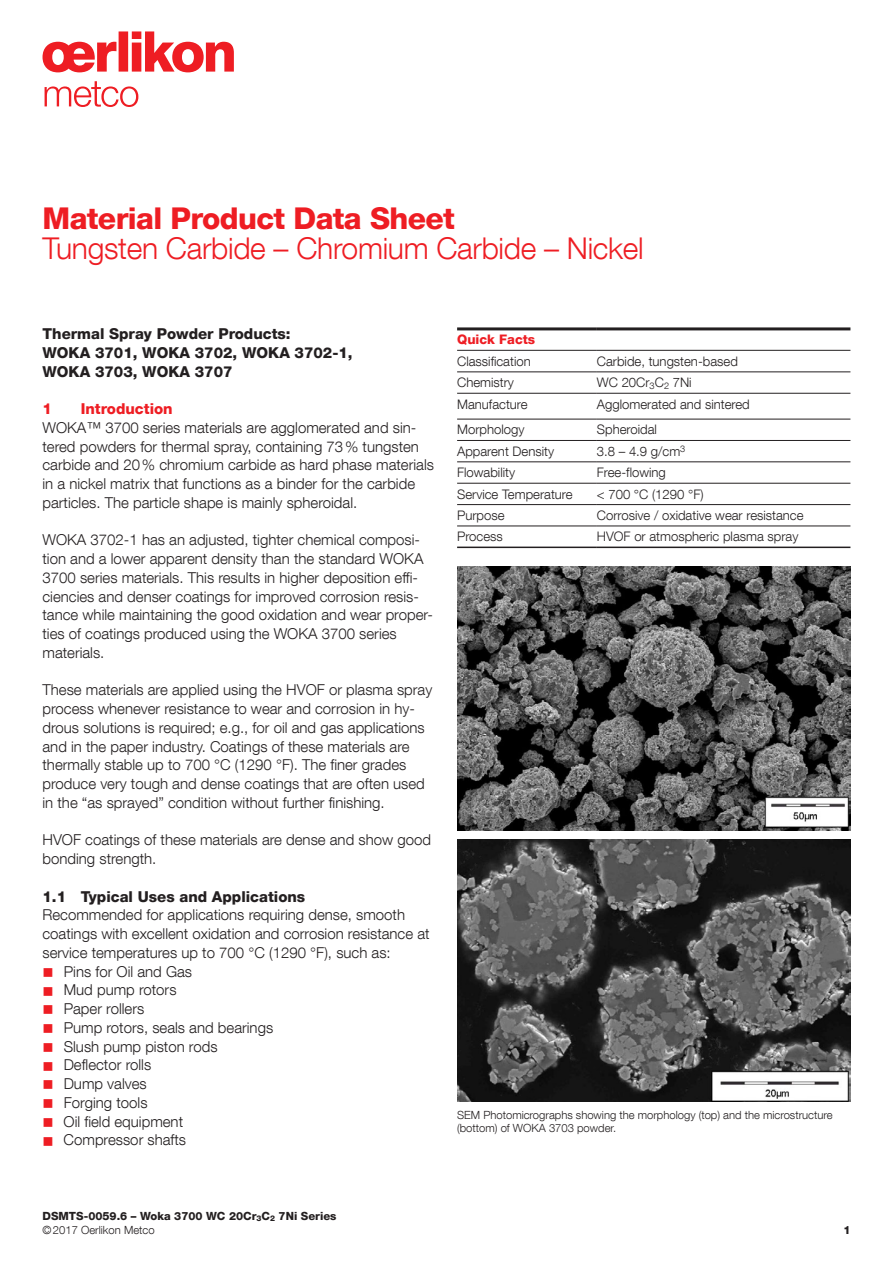
<style>
.page{position:relative;width:893px;height:1263px;background:#fff}
.page>*{position:absolute;margin:0;border:0;box-sizing:border-box;transform-origin:0 0}
.t1{font:300 30px "Helvetica Neue LT Com";letter-spacing:-.01em;color:#ee1d23}
.t2{font:800 30px "Helvetica Neue LT Com";letter-spacing:-.02em;color:#ee1d23}
.t3{font:300 15px/18.8px "Helvetica Neue LT Com";color:#231f20}
.t4{font:800 15px/18.8px "Helvetica Neue LT Com";color:#231f20}
.t5{font:800 15px "Helvetica Neue LT Com";color:#ee1d23}
.t6{font:300 13.2px "Helvetica Neue LT Com";color:#231f20}
.t7{font:800 13.2px "Helvetica Neue LT Com";color:#ee1d23}
.t8{font:300 11.25px/13.2px "Helvetica Neue LT Com";color:#231f20}
.t9{font:800 11.25px/14.1px "Helvetica Neue LT Com";color:#231f20}
.s1{color:#ee1d23}
.s2{font-weight:300}
</style>
<div class="page">
<svg style="left:43px;top:31px;width:191px;height:41px"></svg>
<svg style="left:45px;top:81px;width:93px;height:26px"></svg>
<hr style="left:457px;top:372px;width:140px;height:1px;background:#231f20">
<hr style="left:597px;top:372px;width:253px;height:1px;background:#231f20">
<hr style="left:457px;top:393px;width:140px;height:1px;background:#231f20">
<hr style="left:597px;top:393px;width:253px;height:1px;background:#231f20">
<hr style="left:457px;top:419px;width:140px;height:1px;background:#231f20">
<hr style="left:597px;top:419px;width:253px;height:1px;background:#231f20">
<hr style="left:457px;top:440px;width:140px;height:1px;background:#231f20">
<hr style="left:597px;top:440px;width:253px;height:1px;background:#231f20">
<hr style="left:457px;top:462px;width:140px;height:1px;background:#231f20">
<hr style="left:597px;top:462px;width:253px;height:1px;background:#231f20">
<hr style="left:457px;top:483px;width:140px;height:1px;background:#231f20">
<hr style="left:597px;top:483px;width:253px;height:1px;background:#231f20">
<hr style="left:457px;top:504px;width:140px;height:1px;background:#231f20">
<hr style="left:597px;top:504px;width:253px;height:1px;background:#231f20">
<hr style="left:457px;top:526px;width:140px;height:1px;background:#231f20">
<hr style="left:597px;top:526px;width:253px;height:1px;background:#231f20">
<hr style="left:457px;top:327px;width:140px;height:3px;background:#231f20">
<hr style="left:597px;top:327px;width:253px;height:3px;background:#231f20">
<hr style="left:457px;top:350px;width:140px;height:1px;background:#231f20">
<hr style="left:597px;top:350px;width:253px;height:1px;background:#231f20">
<hr style="left:457px;top:547px;width:140px;height:1px;background:#231f20">
<hr style="left:597px;top:547px;width:253px;height:1px;background:#231f20">
<img style="left:457px;top:567px;width:393px;height:263px">
<img style="left:457px;top:839px;width:393px;height:262px">
<h1 class="t2" style="left:43px;top:201px;width:414px">Material Product Data Sheet</h1>
<h1 class="t1" style="left:43px;top:230px;width:603px">Tungsten Carbide – Chromium Carbide – Nickel</h1>
<p class="t4" style="left:43px;top:324px;width:312px">Thermal Spray Powder Products:<br>WOKA 3701, WOKA 3702, WOKA 3702-1,<br>WOKA 3703, WOKA 3707</p>
<p class="t5" style="left:43px;top:400px;width:11px">1</p>
<p class="t5" style="left:81px;top:400px;width:93px">Introduction</p>
<p class="t3" style="left:43px;top:418px;width:393px">WOKA™ 3700 series materials are agglomerated and sin&shy;tered powders for thermal spray, containing 73% tungsten carbide and 20% chromium carbide as hard phase materials in a nickel matrix that functions as a binder for the carbide particles. The particle shape is mainly spheroidal.</p>
<p class="t3" style="left:43px;top:530px;width:392px">WOKA 3702-1 has an adjusted, tighter chemical composi&shy;tion and a lower apparent density than the standard WOKA 3700 series materials. This results in higher deposition effi&shy;ciencies and denser coatings for improved corrosion resis&shy;tance while maintaining the good oxidation and wear proper&shy;ties of coatings produced using the WOKA 3700 series materials.</p>
<p class="t3" style="left:43px;top:680px;width:391px">These materials are applied using the HVOF or plasma spray process whenever resistance to wear and corrosion in hy&shy;drous solutions is required; e.g., for oil and gas applications and in the paper industry. Coatings of these materials are thermally stable up to 700 °C (1290 °F). The finer grades produce very tough and dense coatings that are often used in the “as sprayed” condition without further finishing.</p>
<p class="t3" style="left:43px;top:830px;width:390px">HVOF coatings of these materials are dense and show good bonding strength.</p>
<p class="t4" style="left:43px;top:887px;width:264px">1.1 Typical Uses and Applications</p>
<p class="t3" style="left:43px;top:905px;width:389px">Recommended for applications requiring dense, smooth coatings with excellent oxidation and corrosion resistance at service temperatures up to 700 °C (1290 °F), such as:</p>
<p class="t3" style="left:43px;top:962px;width:151px"><span class="s1">■</span> Pins for Oil and Gas</p>
<p class="t3" style="left:43px;top:980px;width:136px"><span class="s1">■</span> Mud pump rotors</p>
<p class="t3" style="left:42px;top:999px;width:103px"><span class="s1">■</span> Paper rollers</p>
<p class="t3" style="left:42px;top:1018px;width:232px"><span class="s1">■</span> Pump rotors, seals and bearings</p>
<p class="t3" style="left:42px;top:1037px;width:177px"><span class="s1">■</span> Slush pump piston rods</p>
<p class="t3" style="left:42px;top:1055px;width:110px"><span class="s1">■</span> Deflector rolls</p>
<p class="t3" style="left:42px;top:1074px;width:106px"><span class="s1">■</span> Dump valves</p>
<p class="t3" style="left:42px;top:1093px;width:107px"><span class="s1">■</span> Forging tools</p>
<p class="t3" style="left:42px;top:1112px;width:142px"><span class="s1">■</span> Oil field equipment</p>
<p class="t3" style="left:42px;top:1130px;width:145px"><span class="s1">■</span> Compressor shafts</p>
<p class="t7" style="left:457px;top:332px;width:80px">Quick Facts</p>
<p class="t6" style="left:457px;top:353px;width:75px">Classification</p>
<p class="t6" style="left:597px;top:353px;width:142px">Carbide, tungsten-based</p>
<p class="t6" style="left:457px;top:374px;width:58px">Chemistry</p>
<p class="t6" style="left:597px;top:374px;width:96px">WC 20Cr<sub>3</sub>C<sub>2</sub> 7Ni</p>
<p class="t6" style="left:457px;top:396px;width:72px">Manufacture</p>
<p class="t6" style="left:597px;top:396px;width:154px">Agglomerated and sintered</p>
<p class="t6" style="left:457px;top:422px;width:69px">Morphology</p>
<p class="t6" style="left:597px;top:422px;width:62px">Spheroidal</p>
<p class="t6" style="left:457px;top:443px;width:98px">Apparent Density</p>
<p class="t6" style="left:597px;top:443px;width:90px">3.8 – 4.9 g/cm<sup>3</sup></p>
<p class="t6" style="left:457px;top:464px;width:60px">Flowability</p>
<p class="t6" style="left:597px;top:464px;width:71px">Free-flowing</p>
<p class="t6" style="left:457px;top:486px;width:117px">Service Temperature</p>
<p class="t6" style="left:597px;top:486px;width:108px">&lt; 700 °C (1290 °F)</p>
<p class="t6" style="left:457px;top:507px;width:49px">Purpose</p>
<p class="t6" style="left:597px;top:507px;width:208px">Corrosive / oxidative wear resistance</p>
<p class="t6" style="left:457px;top:528px;width:47px">Process</p>
<p class="t6" style="left:597px;top:528px;width:203px">HVOF or atmospheric plasma spray</p>
<p class="t8" style="left:457px;top:1108px;width:377px">SEM Photomicrographs showing the morphology (top) and the microstructure (bottom) of WOKA 3703 powder.</p>
<p class="t9" style="left:43px;top:1208px;width:295px">DSMTS-0059.6 – Woka 3700 WC 20Cr<sub>3</sub>C<sub>2</sub> 7Ni Series <span class="s2">©2017 Oerlikon Metco</span></p>
<p class="t9" style="left:843px;top:1222px;width:9px">1</p>
</div>
